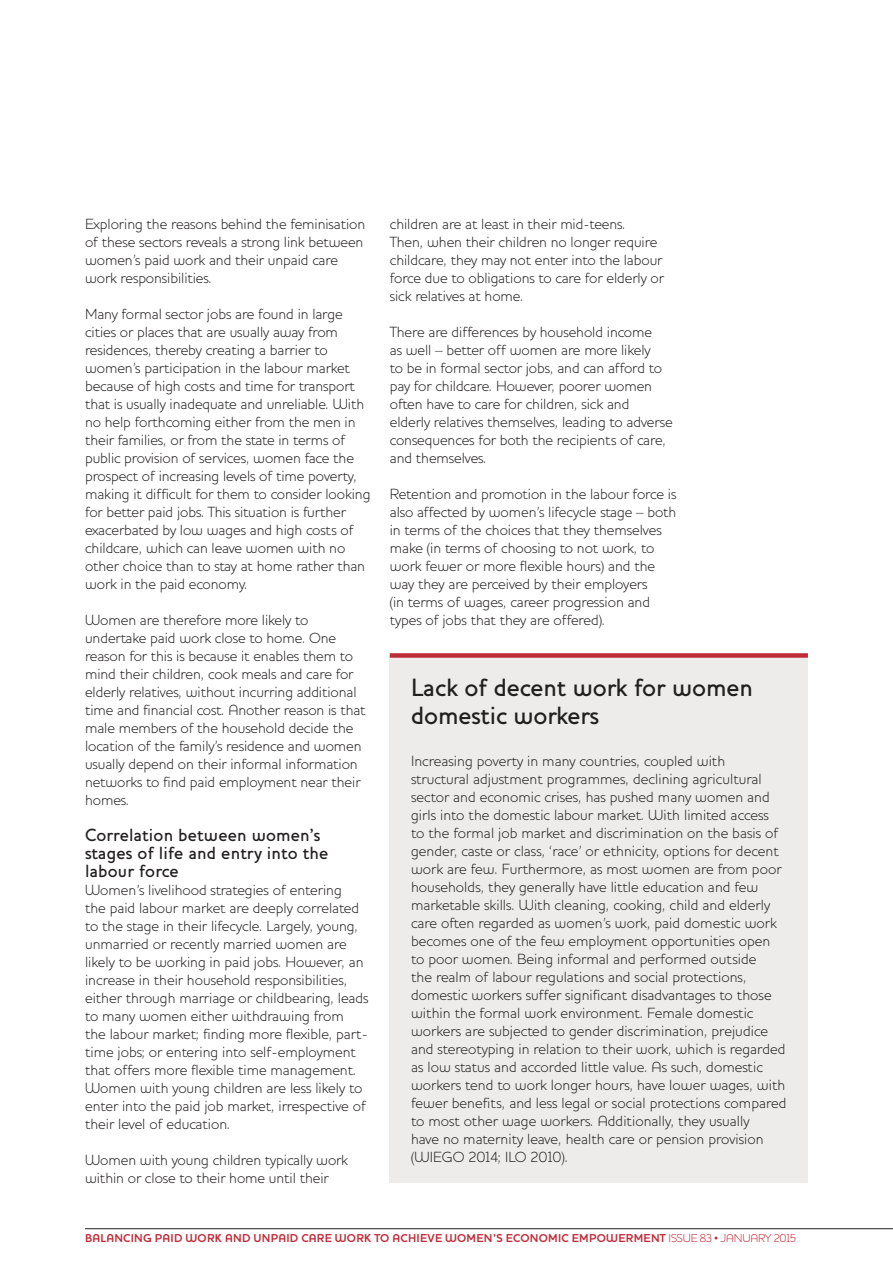
<style>
.page{position:relative;width:893px;height:1263px;background:#fff}
.page>*{position:absolute;margin:0;border:0;box-sizing:border-box;transform-origin:0 0}
.t1{font:500 25.5px/28.5px "Houschka";letter-spacing:-.005em;color:#231f20}
.t2{font:500 18px/18px "Houschka";letter-spacing:.01em;color:#231f20}
.t3{font:300 15px/18px "Houschka";letter-spacing:-.005em;color:#231f20}
.t4{font:700 11.7px "Houschka";letter-spacing:.02em;color:#bf2b37}
.s1{font-weight:300}
</style>
<div class="page">
<hr style="left:85px;top:1228px;width:808px;height:1px;background:#231f20">
<div style="left:390px;top:655px;width:418px;height:528px;background:#eeeceb"></div>
<div style="left:390px;top:653px;width:418px;height:5px;background:#bf2b37"></div>
<p class="t3" style="left:85px;top:215px;width:282px">Exploring the reasons behind the feminisation of these sectors reveals a strong link between women’s paid work and their unpaid care work responsibilities.</p>
<p class="t3" style="left:85px;top:305px;width:287px">Many formal sector jobs are found in large cities or places that are usually away from residences, thereby creating a barrier to women’s participation in the labour market because of high costs and time for transport that is usually inadequate and unreliable. With no help forthcoming either from the men in their families, or from the state in terms of public provision of services, women face the prospect of increasing levels of time poverty, making it difficult for them to consider looking for better paid jobs. This situation is further exacerbated by low wages and high costs of childcare, which can leave women with no other choice than to stay at home rather than work in the paid economy.</p>
<p class="t3" style="left:85px;top:611px;width:282px">Women are therefore more likely to undertake paid work close to home. One reason for this is because it enables them to mind their children, cook meals and care for elderly relatives, without incurring additional time and financial cost. Another reason is that male members of the household decide the location of the family’s residence and women usually depend on their informal information networks to find paid employment near their homes.</p>
<p class="t2" style="left:85px;top:826px;width:245px">Correlation between women’s stages of life and entry into the labour force</p>
<p class="t3" style="left:85px;top:881px;width:285px">Women’s livelihood strategies of entering<br>the paid labour market are deeply correlated to the stage in their lifecycle. Largely, young, unmarried or recently married women are likely to be working in paid jobs. However, an increase in their household responsibilities, either through marriage or childbearing, leads to many women either withdrawing from<br>the labour market; finding more flexible, part&shy;time jobs; or entering into self-employment that offers more flexible time management.<br>Women with young children are less likely to enter into the paid job market, irrespective of their level of education.</p>
<p class="t3" style="left:85px;top:1151px;width:264px">Women with young children typically work within or close to their home until their</p>
<p class="t3" style="left:390px;top:215px;width:276px">children are at least in their mid-teens.<br>Then, when their children no longer require childcare, they may not enter into the labour force due to obligations to care for elderly or sick relatives at home.</p>
<p class="t3" style="left:390px;top:323px;width:284px">There are differences by household income<br>as well – better off women are more likely<br>to be in formal sector jobs, and can afford to pay for childcare. However, poorer women often have to care for children, sick and elderly relatives themselves, leading to adverse consequences for both the recipients of care, and themselves.</p>
<p class="t3" style="left:390px;top:485px;width:288px">Retention and promotion in the labour force is also affected by women’s lifecycle stage – both in terms of the choices that they themselves make (in terms of choosing to not work, to work fewer or more flexible hours) and the way they are perceived by their employers<br>(in terms of wages, career progression and types of jobs that they are offered).</p>
<h1 class="t1" style="left:411px;top:673px;width:343px">Lack of decent work for women domestic workers</h1>
<p class="t3" style="left:411px;top:752px;width:377px">Increasing poverty in many countries, coupled with structural adjustment programmes, declining agricultural sector and economic crises, has pushed many women and girls into the domestic labour market. With limited access<br>to the formal job market and discrimination on the basis of gender, caste or class, ‘race’ or ethnicity, options for decent work are few. Furthermore, as most women are from poor households, they generally have little education and few marketable skills. With cleaning, cooking, child and elderly care often regarded as women’s work, paid domestic work becomes one of the few employment opportunities open to poor women. Being informal and performed outside<br>the realm of labour regulations and social protections, domestic workers suffer significant disadvantages to those within the formal work environment. Female domestic workers are subjected to gender discrimination, prejudice and stereotyping in relation to their work, which is regarded as low status and accorded little value. As such, domestic workers tend to work longer hours, have lower wages, with fewer benefits, and less legal or social protections compared to most other wage workers. Additionally, they usually<br>have no maternity leave, health care or pension provision (WIEGO 2014; ILO 2010).</p>
<p class="t4" style="left:85px;top:1231px;width:712px">BALANCING PAID WORK AND UNPAID CARE WORK TO ACHIEVE WOMEN’S ECONOMIC EMPOWERMENT <span class="s1">ISSUE 83 • JANUARY 2015</span></p>
</div>
